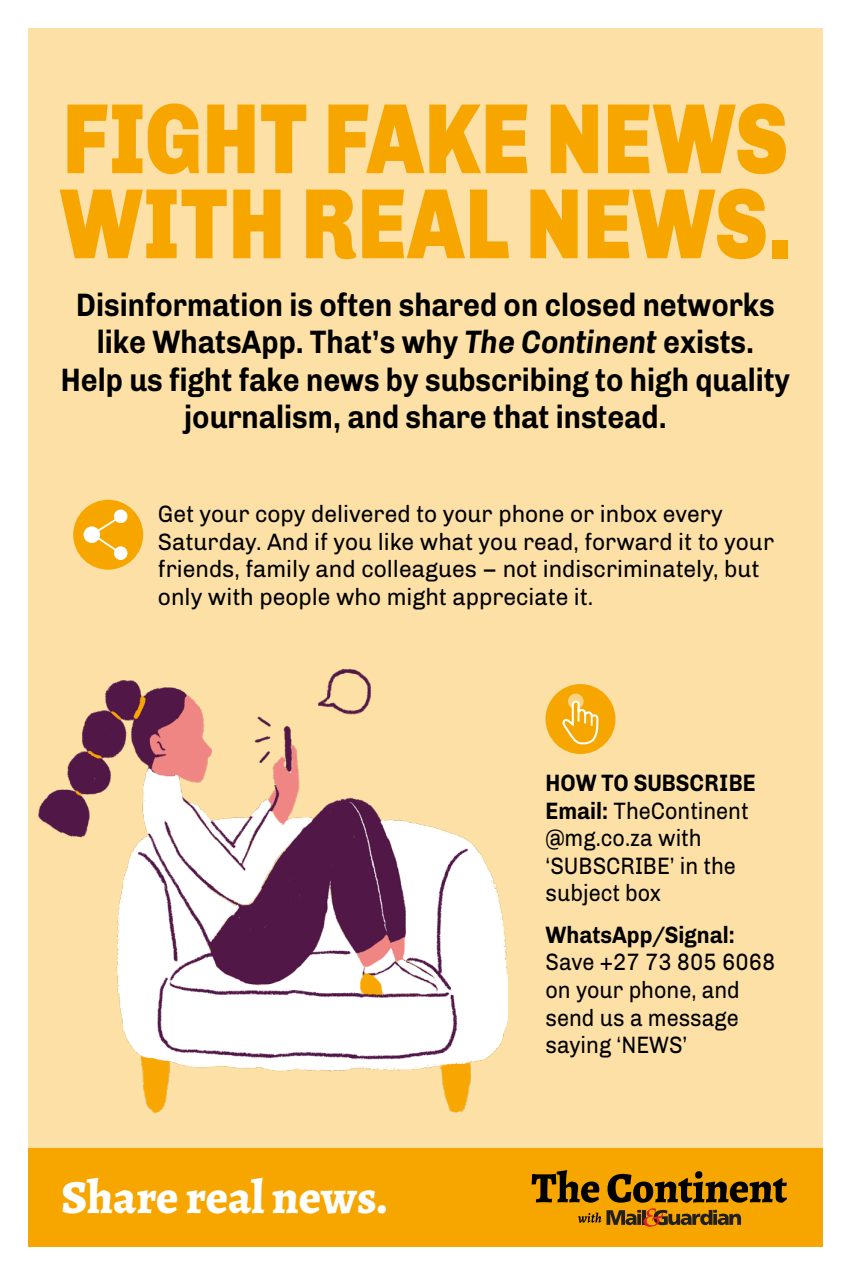
<style>
.page{position:relative;width:851px;height:1276px;background:#fff}
.page>*{position:absolute;margin:0;border:0;box-sizing:border-box;transform-origin:0 0}
.t1{font:900 100px "Chivo";letter-spacing:.01em;color:#f7a600;scale:.81 1}
.t2{font:800 47.5px "Alegreya";color:#fff}
.t3{font:700 32.5px/37.5px "Chivo";color:#000;text-align:center;scale:.89 1}
.t4{font:23.75px/27.5px "Chivo";color:#000;scale:.96 1}
.t5{font:23.75px/27.5px "Chivo";color:#000;scale:.91 1}
.t6{font:700 23.75px "Chivo";color:#000;scale:.91 1}
.s1{font-style:italic}
.s2{font-weight:700}
</style>
<div class="page">
<div style="left:28px;top:28px;width:794px;height:1120px;background:#fce0a6"></div>
<div style="left:28px;top:1148px;width:794px;height:99px;background:#f7a600"></div>
<svg style="left:577px;top:1208px;width:164px;height:18px"></svg>
<svg style="left:531px;top:1170px;width:256px;height:32px"></svg>
<div style="left:545px;top:684px;width:70px;height:70px;background:#f7a600;border-radius:50%"></div>
<div style="left:568px;top:693px;width:15px;height:16px;background:#fbd380;border-radius:50%"></div>
<svg style="left:562px;top:699px;width:37px;height:46px"></svg>
<div style="left:73px;top:500px;width:70px;height:69px;background:#f7a600;border-radius:50%"></div>
<svg style="left:83px;top:526px;width:17px;height:17px"></svg>
<div style="left:114px;top:509px;width:13px;height:14px;background:#fff;border-radius:50%"></div>
<div style="left:114px;top:546px;width:13px;height:14px;background:#fff;border-radius:50%"></div>
<svg style="left:89px;top:514px;width:34px;height:42px"></svg>
<img style="left:38px;top:668px;width:469px;height:445px">
<p class="t1" style="left:63px;top:79px;width:896px">FIGHT FAKE NEWS</p>
<p class="t1" style="left:60px;top:164px;width:904px">WITH REAL NEWS.</p>
<p class="t3" style="left:76px;top:286px;width:786px">Disinformation is often shared on closed networks</p>
<p class="t3" style="left:97px;top:323px;width:739px">like WhatsApp. That’s why <span class="s1">The Continent</span> exists.</p>
<p class="t3" style="left:61px;top:361px;width:820px">Help us fight fake news by subscribing to high quality journalism, and share that instead.</p>
<p class="t4" style="left:158px;top:500px;width:643px">Get your copy delivered to your phone or inbox every Saturday. And if you like what you read, forward it to your friends, family and colleagues – not indiscriminately, but only with people who might appreciate it.</p>
<p class="t2" style="left:61px;top:1162px;width:328px">Share real news.</p>
<p class="t6" style="left:545px;top:769px;width:232px">HOW TO SUBSCRIBE</p>
<p class="t5" style="left:545px;top:797px;width:224px"><span class="s2">Email:</span> TheContinent</p>
<p class="t5" style="left:545px;top:824px;width:211px">@mg.co.za with ‘SUBSCRIBE’ in the subject box</p>
<p class="t6" style="left:545px;top:921px;width:209px">WhatsApp/Signal:</p>
<p class="t5" style="left:545px;top:948px;width:254px">Save +27 73 805 6068 on your phone, and</p>
<p class="t5" style="left:545px;top:1003px;width:214px">send us a message saying ‘NEWS’</p>
</div>
